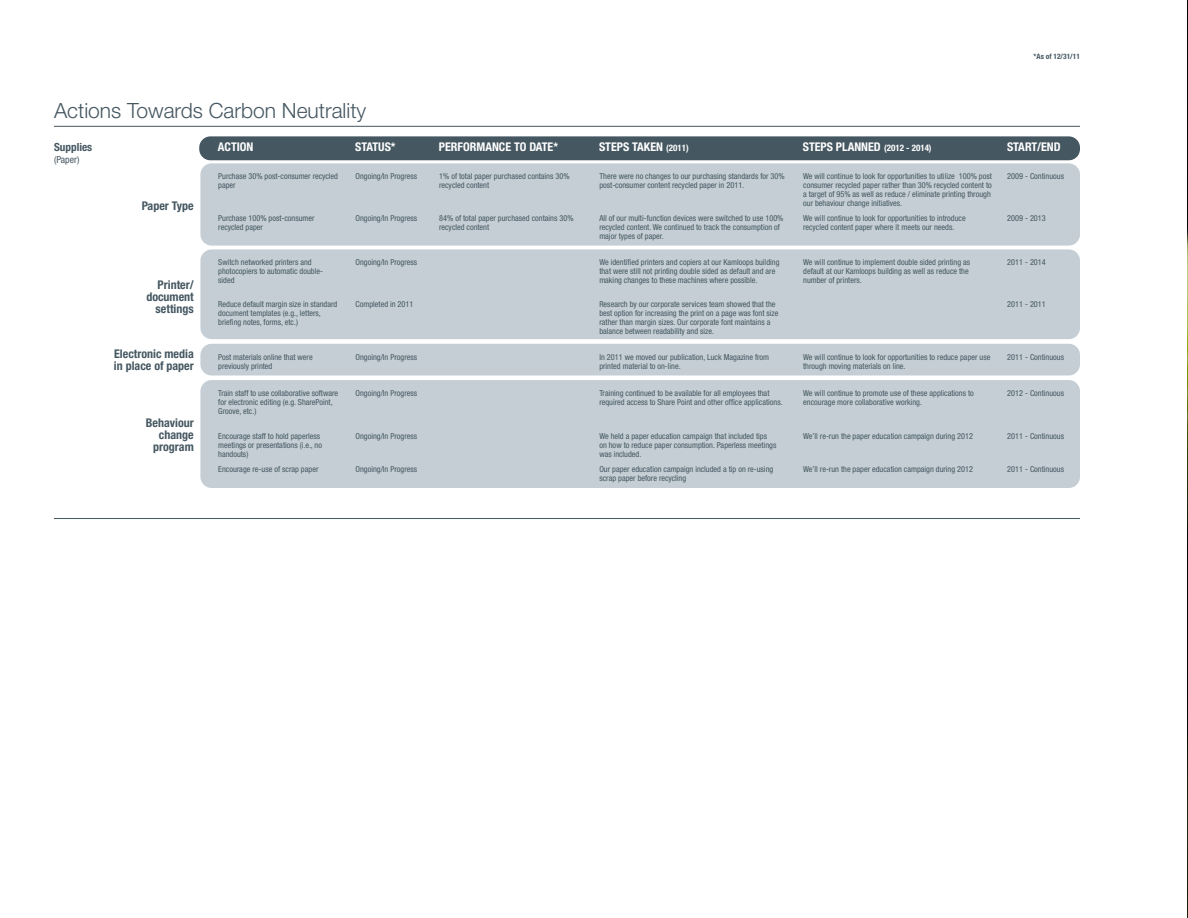
<style>
.page{position:relative;width:1188px;height:918px;background:#fff}
.page>*{position:absolute;margin:0;border:0;box-sizing:border-box;transform-origin:0 0}
.t1{font:300 21px "Helvetica Neue LT Std";color:#455761}
.t2{font:700 condensed 12px/12px "Helvetica Neue LT Std";color:#455761;text-align:right}
.t3{font:700 condensed 12px "Helvetica Neue LT Std";color:#fff}
.t4{font:700 condensed 11.25px "Helvetica Neue LT Std";color:#455761}
.t5{font:condensed 9.75px "Helvetica Neue LT Std";color:#455761}
.t6{font:condensed 8.25px/9px "Helvetica Neue LT Std";color:#455761}
.t7{font:700 condensed 7.5px "Helvetica Neue LT Std";color:#455761}
.s1{font-size:9px}
</style>
<div class="page">
<div style="left:199px;top:136px;width:881px;height:24px;background:#455761;border-radius:11px"></div>
<hr style="left:54px;top:126px;width:1026px;height:1px;background:#455761">
<hr style="left:54px;top:518px;width:1026px;height:1px;background:#455761">
<div style="left:200px;top:163px;width:880px;height:83px;background:#c4ced4;border-radius:11px"></div>
<div style="left:200px;top:344px;width:880px;height:32px;background:#c4ced4;border-radius:11px"></div>
<div style="left:200px;top:249px;width:880px;height:90px;background:#c4ced4;border-radius:11px"></div>
<div style="left:200px;top:380px;width:880px;height:108px;background:#c4ced4;border-radius:11px"></div>
<img style="left:1187px;top:0;width:1px;height:918px">
<h1 class="t1" style="left:54px;top:98px;width:314px">Actions Towards Carbon Neutrality</h1>
<p class="t7" style="left:1034px;top:52px;width:48px">*As of 12/31/11</p>
<h3 class="t4" style="left:54px;top:140px;width:40px">Supplies</h3>
<p class="t5" style="left:54px;top:154px;width:27px">(Paper)</p>
<h2 class="t2" style="left:142px;top:200px;width:54px">Paper Type</h2>
<h2 class="t2" style="left:146px;top:279px;width:49px">Printer/ document settings</h2>
<h2 class="t3" style="left:218px;top:140px;width:37px">ACTION</h2>
<h2 class="t3" style="left:355px;top:140px;width:42px">STATUS*</h2>
<h2 class="t3" style="left:439px;top:140px;width:121px">PERFORMANCE TO DATE*</h2>
<h2 class="t3" style="left:599px;top:140px;width:91px">STEPS TAKEN <span class="s1">(2011)</span></h2>
<h2 class="t3" style="left:803px;top:140px;width:130px">STEPS PLANNED <span class="s1">(2012 - 2014)</span></h2>
<h2 class="t3" style="left:1007px;top:140px;width:55px">START/END</h2>
<p class="t6" style="left:218px;top:172px;width:121px">Purchase 30% post-consumer recycled paper</p>
<p class="t6" style="left:355px;top:172px;width:63px">Ongoing/In Progress</p>
<p class="t6" style="left:599px;top:172px;width:187px">There were no changes to our purchasing standards for 30%</p>
<p class="t6" style="left:1007px;top:172px;width:58px">2009 - Continuous</p>
<p class="t6" style="left:439px;top:172px;width:132px">1% of total paper purchased contains 30% recycled content</p>
<p class="t6" style="left:439px;top:213px;width:136px">84% of total paper purchased contains 30% recycled content</p>
<p class="t6" style="left:803px;top:172px;width:190px">We will continue to look for opportunities to utilize 100% post consumer recycled paper rather than 30% recycled content to a target of 95% as well as reduce / eliminate printing through our behaviour change initiatives.</p>
<p class="t6" style="left:599px;top:181px;width:146px">post-consumer content recycled paper in 2011.</p>
<p class="t6" style="left:218px;top:213px;width:98px">Purchase 100% post-consumer</p>
<p class="t6" style="left:355px;top:213px;width:63px">Ongoing/In Progress</p>
<p class="t6" style="left:1007px;top:213px;width:40px">2009 - 2013</p>
<p class="t6" style="left:218px;top:222px;width:46px">recycled paper</p>
<p class="t6" style="left:599px;top:213px;width:186px">All of our multi-function devices were switched to use 100% recycled content. We continued to track the consumption of major types of paper.</p>
<p class="t6" style="left:803px;top:213px;width:164px">We will continue to look for opportunities to introduce recycled content paper where it meets our needs.</p>
<p class="t6" style="left:218px;top:258px;width:106px">Switch networked printers and photocopiers to automatic double&shy;sided</p>
<p class="t6" style="left:355px;top:258px;width:63px">Ongoing/In Progress</p>
<p class="t6" style="left:599px;top:258px;width:182px">We identified printers and copiers at our Kamloops building</p>
<p class="t6" style="left:1007px;top:258px;width:40px">2011 - 2014</p>
<p class="t6" style="left:599px;top:267px;width:177px">that were still not printing double sided as default and are making changes to these machines where possible.</p>
<p class="t6" style="left:803px;top:258px;width:169px">We will continue to implement double sided printing as default at our Kamloops building as well as reduce the number of printers.</p>
<p class="t6" style="left:599px;top:299px;width:181px">Research by our corporate services team showed that the best option for increasing the print on a page was font size rather than margin sizes. Our corporate font maintains a balance between readability and size.</p>
<p class="t6" style="left:218px;top:299px;width:121px">Reduce default margin size in standard</p>
<p class="t6" style="left:355px;top:299px;width:59px">Completed in 2011</p>
<p class="t6" style="left:1007px;top:299px;width:40px">2011 - 2011</p>
<p class="t6" style="left:218px;top:308px;width:104px">document templates (e.g., letters, briefing notes, forms, etc.)</p>
<h2 class="t2" style="left:114px;top:347px;width:81px;text-align:left">Electronic media in place of paper</h2>
<p class="t6" style="left:218px;top:352px;width:96px">Post materials online that were previously printed</p>
<p class="t6" style="left:355px;top:352px;width:63px">Ongoing/In Progress</p>
<p class="t6" style="left:599px;top:352px;width:171px">In 2011 we moved our publication, Luck Magazine from</p>
<p class="t6" style="left:1007px;top:352px;width:58px">2011 - Continuous</p>
<p class="t6" style="left:599px;top:361px;width:83px">printed material to on-line.</p>
<p class="t6" style="left:803px;top:352px;width:189px">We will continue to look for opportunities to reduce paper use through moving materials on line.</p>
<h2 class="t2" style="left:146px;top:417px;width:49px">Behaviour change program</h2>
<p class="t6" style="left:218px;top:389px;width:121px">Train staff to use collaborative software for electronic editing (e.g. SharePoint,<br>Groove, etc.)</p>
<p class="t6" style="left:355px;top:389px;width:63px">Ongoing/In Progress</p>
<p class="t6" style="left:355px;top:432px;width:63px">Ongoing/In Progress</p>
<p class="t6" style="left:355px;top:465px;width:63px">Ongoing/In Progress</p>
<p class="t6" style="left:599px;top:389px;width:172px">Training continued to be available for all employees that</p>
<p class="t6" style="left:1007px;top:389px;width:58px">2012 - Continuous</p>
<p class="t6" style="left:599px;top:398px;width:185px">required access to Share Point and other office applications.</p>
<p class="t6" style="left:803px;top:389px;width:172px">We will continue to promote use of these applications to encourage more collaborative working.</p>
<p class="t6" style="left:599px;top:432px;width:179px">We held a paper education campaign that included tips on how to reduce paper consumption. Paperless meetings was included.</p>
<p class="t6" style="left:803px;top:432px;width:171px">We’ll re-run the paper education campaign during 2012</p>
<p class="t6" style="left:599px;top:465px;width:175px">Our paper education campaign included a tip on re-using scrap paper before recycling</p>
<p class="t6" style="left:803px;top:465px;width:171px">We’ll re-run the paper education campaign during 2012</p>
<p class="t6" style="left:1007px;top:465px;width:58px">2011 - Continuous</p>
<p class="t6" style="left:218px;top:432px;width:103px">Encourage staff to hold paperless</p>
<p class="t6" style="left:1007px;top:432px;width:58px">2011 - Continuous</p>
<p class="t6" style="left:218px;top:441px;width:105px">meetings or presentations (i.e., no handouts)</p>
<p class="t6" style="left:218px;top:465px;width:102px">Encourage re-use of scrap paper</p>
</div>
